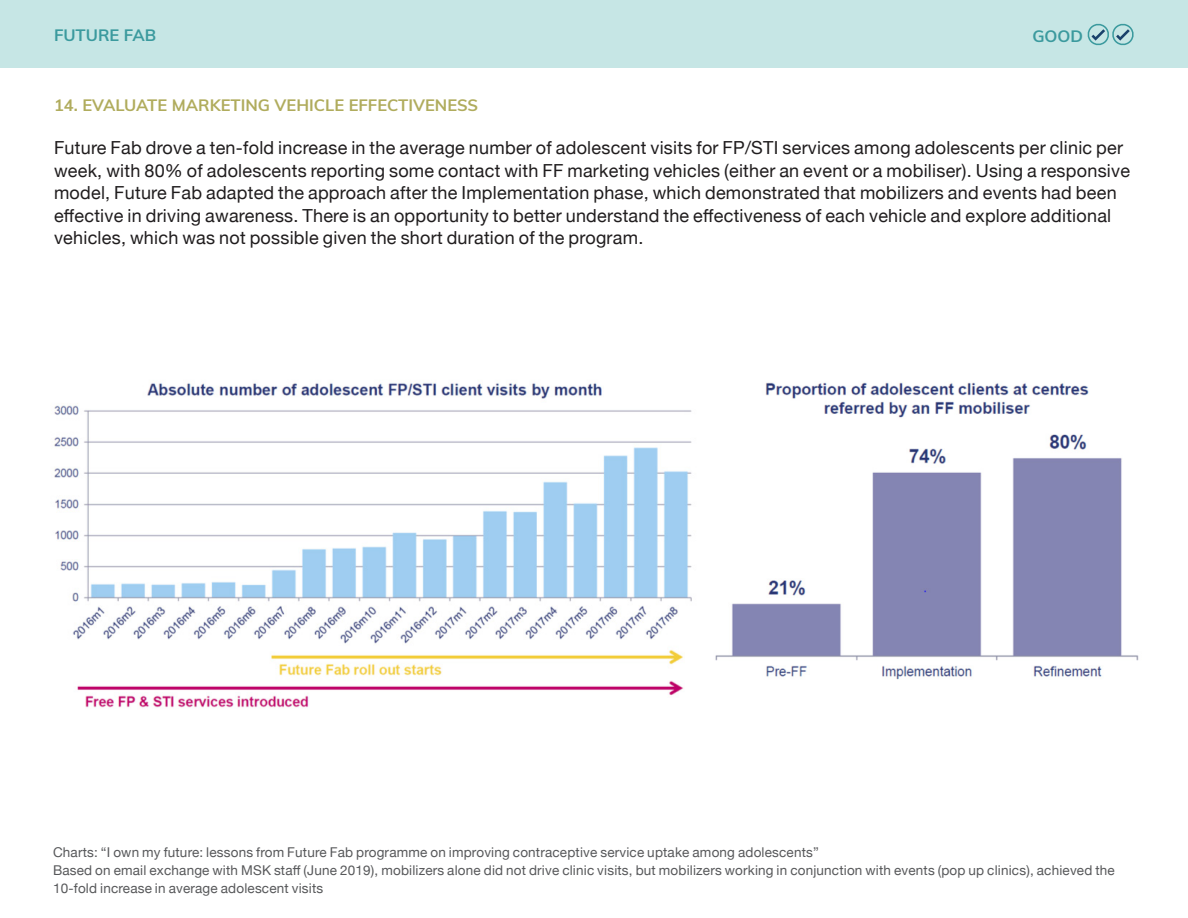
<style>
.page{position:relative;width:1188px;height:918px;background:#fff}
.page>*{position:absolute;margin:0;border:0;box-sizing:border-box;transform-origin:0 0}
.body{font:18px/22.5px "Helvetica Neue";letter-spacing:.015em;color:#201d1e}
.best_practice_header{font:700 16.5px "Muli";color:#b0ac5d}
.t1{font:700 16.5px "Muli";color:#3b9a9e}
.citation{font:13.5px/18px "Helvetica Neue";letter-spacing:.015em;color:#57585a}
</style>
<div class="page">
<div style="left:0;top:0;width:1188px;height:68px;background:#c6e6e5"></div>
<svg style="left:1087px;top:24px;width:47px;height:22px"></svg>
<img style="left:54px;top:383px;width:638px;height:325px">
<img style="left:715px;top:382px;width:424px;height:298px">
<p class="t1" style="left:54px;top:23px;width:104px">FUTURE FAB</p>
<p class="t1" style="left:1032px;top:24px;width:52px">GOOD</p>
<p class="best_practice_header" style="left:54px;top:93px;width:426px">14. EVALUATE MARKETING VEHICLE EFFECTIVENESS</p>
<p class="body" style="left:54px;top:138px;width:1078px">Future Fab drove a ten-fold increase in the average number of adolescent visits for FP/STI services among adolescents per clinic per week, with 80% of adolescents reporting some contact with FF marketing vehicles (either an event or a mobiliser). Using a responsive model, Future Fab adapted the approach after the Implementation phase, which demonstrated that mobilizers and events had been effective in driving awareness. There is an opportunity to better understand the effectiveness of each vehicle and explore additional vehicles, which was not possible given the short duration of the program.</p>
<p class="citation" style="left:53px;top:844px;width:767px">Charts: “I own my future: lessons from Future Fab programme on improving contraceptive service uptake among adolescents”</p>
<p class="citation" style="left:53px;top:862px;width:1063px">Based on email exchange with MSK staff (June 2019), mobilizers alone did not drive clinic visits, but mobilizers working in conjunction with events (pop up clinics), achieved the<br>10-fold increase in average adolescent visits</p>
</div>
